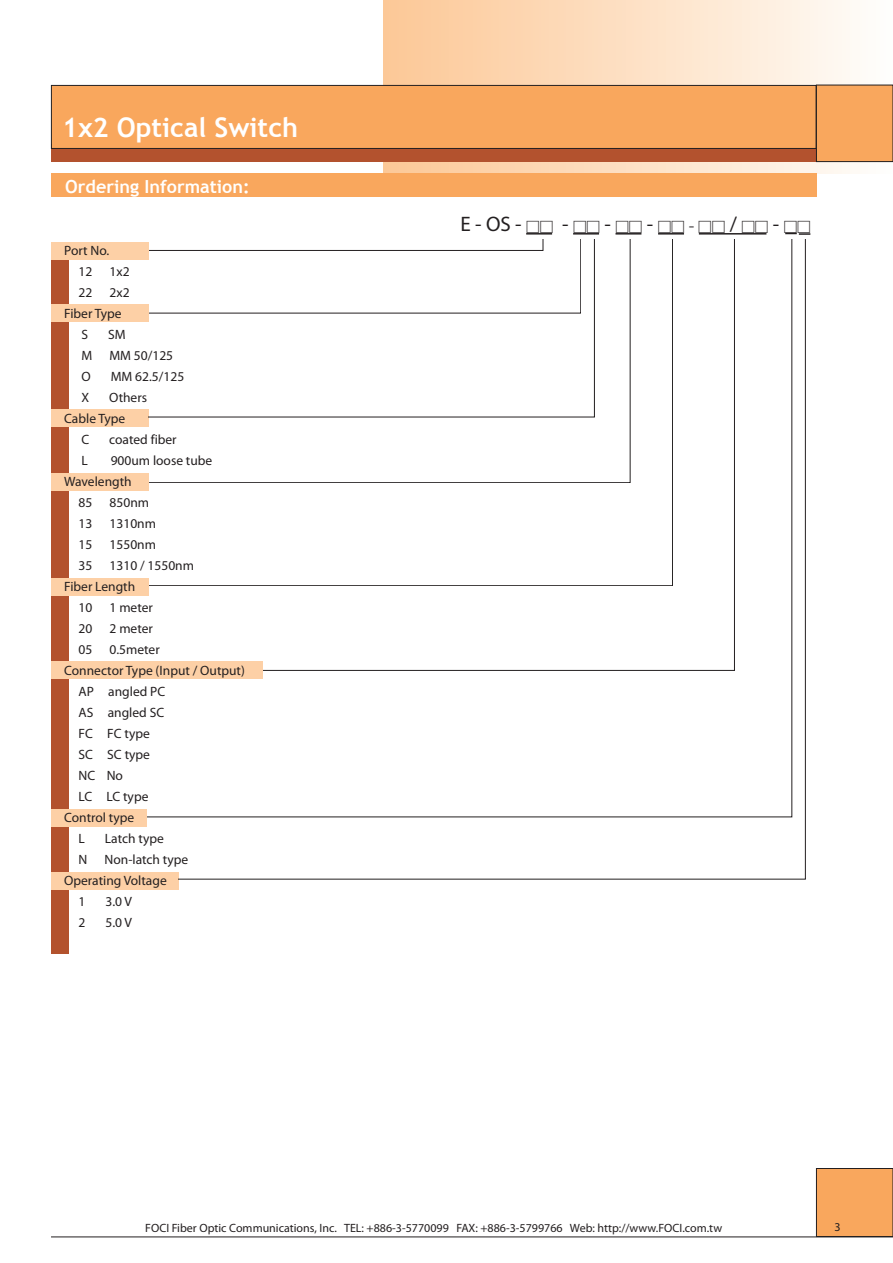
<style>
.page{position:relative;width:893px;height:1263px;background:#fff}
.page>*{position:absolute;margin:0;border:0;box-sizing:border-box;transform-origin:0 0}
.t1{font:700 27px "Trebuchet MS";color:#fff}
.t2{font:700 18px "Trebuchet MS";color:#fff}
.t3{font:13.5px/21px "Myriad Pro";color:#231f20;text-align:center}
.t4{font:13.5px "DF Hei Bd HK BF";color:#231f20}
.t5{font:12px "Myriad Pro";color:#231f20}
.s1{font-family:"Myriad Pro";font-size:21px}
</style>
<div class="page">
<div style="left:51px;top:259px;width:17px;height:695px;background:#b3522e"></div>
<div style="left:51px;top:873px;width:127px;height:17px;background:#fdd0a6"></div>
<div style="left:51px;top:810px;width:96px;height:17px;background:#fdd0a6"></div>
<div style="left:383px;top:0;width:510px;height:173px;background:linear-gradient(to right,#fcc795,#fdfbf8)"></div>
<div style="left:51px;top:145px;width:842px;height:17px;background:#b3522e"></div>
<div style="left:816px;top:85px;width:77px;height:77px;background:#f9a75d"></div>
<div style="left:816px;top:85px;width:77px;height:77px;border:1px solid #231f20"></div>
<div style="left:51px;top:85px;width:765px;height:64px;background:#f9a75d;border:1px solid #231f20"></div>
<div style="left:816px;top:1168px;width:77px;height:68px;background:#f9a75d"></div>
<div style="left:816px;top:1168px;width:77px;height:69px;border:1px solid #231f20"></div>
<div style="left:51px;top:173px;width:765px;height:24px;background:#f9a75d"></div>
<div style="left:51px;top:242px;width:98px;height:17px;background:#fdd0a6"></div>
<div style="left:51px;top:661px;width:212px;height:17px;background:#fdd0a6"></div>
<div style="left:51px;top:578px;width:98px;height:17px;background:#fdd0a6"></div>
<div style="left:51px;top:410px;width:98px;height:17px;background:#fdd0a6"></div>
<div style="left:51px;top:473px;width:98px;height:17px;background:#fdd0a6"></div>
<div style="left:51px;top:305px;width:98px;height:17px;background:#fdd0a6"></div>
<hr style="left:526px;top:233px;width:26px;height:2px;background:#231f20">
<hr style="left:658px;top:233px;width:26px;height:2px;background:#231f20">
<hr style="left:699px;top:233px;width:67px;height:2px;background:#231f20">
<hr style="left:615px;top:233px;width:26px;height:2px;background:#231f20">
<hr style="left:573px;top:233px;width:26px;height:2px;background:#231f20">
<hr style="left:51px;top:1236px;width:842px;height:1px;background:#231f20">
<svg style="left:785px;top:233px;width:25px;height:2px"></svg>
<svg style="left:178px;top:239px;width:628px;height:640px"></svg>
<h1 class="t1" style="left:62px;top:110px;width:237px">1x2 Optical Switch</h1>
<h2 class="t2" style="left:65px;top:176px;width:186px">Ordering Information:</h2>
<p class="t3" style="left:64px;top:240px;width:47px">Port No.<br>12</p>
<p class="t3" style="left:110px;top:261px;width:22px">1x2</p>
<p class="t3" style="left:79px;top:282px;width:15px">22</p>
<p class="t3" style="left:110px;top:282px;width:22px">2x2</p>
<p class="t3" style="left:64px;top:303px;width:59px">Fiber Type</p>
<p class="t3" style="left:81px;top:324px;width:8px">S</p>
<p class="t3" style="left:108px;top:324px;width:19px">SM</p>
<p class="t3" style="left:81px;top:345px;width:12px">M</p>
<p class="t3" style="left:109px;top:345px;width:65px">MM 50/125</p>
<p class="t3" style="left:81px;top:366px;width:11px">O</p>
<p class="t3" style="left:111px;top:366px;width:75px">MM 62.5/125</p>
<p class="t3" style="left:81px;top:387px;width:9px">X</p>
<p class="t3" style="left:109px;top:387px;width:40px">Others</p>
<p class="t3" style="left:64px;top:408px;width:63px">Cable Type</p>
<p class="t3" style="left:81px;top:429px;width:9px">C</p>
<p class="t3" style="left:109px;top:429px;width:69px">coated fiber</p>
<p class="t3" style="left:81px;top:450px;width:8px">L</p>
<p class="t3" style="left:111px;top:450px;width:103px">900um loose tube</p>
<p class="t3" style="left:64px;top:471px;width:69px">Wavelength</p>
<p class="t3" style="left:79px;top:492px;width:15px">85</p>
<p class="t3" style="left:110px;top:492px;width:41px">850nm</p>
<p class="t3" style="left:79px;top:513px;width:15px">13</p>
<p class="t3" style="left:110px;top:513px;width:48px">1310nm</p>
<p class="t3" style="left:79px;top:534px;width:15px">15</p>
<p class="t3" style="left:110px;top:534px;width:48px">1550nm</p>
<p class="t3" style="left:79px;top:555px;width:15px">35</p>
<p class="t3" style="left:110px;top:555px;width:86px">1310 / 1550nm</p>
<p class="t3" style="left:64px;top:576px;width:73px">Fiber Length</p>
<p class="t3" style="left:79px;top:597px;width:15px">10</p>
<p class="t3" style="left:110px;top:597px;width:45px">1 meter</p>
<p class="t3" style="left:79px;top:618px;width:15px">20</p>
<p class="t3" style="left:110px;top:618px;width:45px">2 meter</p>
<p class="t3" style="left:79px;top:639px;width:15px">05</p>
<p class="t3" style="left:110px;top:639px;width:52px">0.5meter</p>
<p class="t3" style="left:64px;top:660px;width:182px">Connector Type (Input / Output)</p>
<p class="t3" style="left:79px;top:681px;width:88px">AP angled PC</p>
<p class="t3" style="left:79px;top:702px;width:87px">AS angled SC</p>
<p class="t3" style="left:79px;top:723px;width:73px">FC FC type</p>
<p class="t3" style="left:79px;top:744px;width:73px">SC SC type</p>
<p class="t3" style="left:79px;top:765px;width:46px">NC No</p>
<p class="t3" style="left:79px;top:786px;width:71px">LC LC type</p>
<p class="t3" style="left:64px;top:807px;width:72px">Control type</p>
<p class="t3" style="left:79px;top:828px;width:8px">L</p>
<p class="t3" style="left:105px;top:828px;width:61px">Latch type</p>
<p class="t3" style="left:79px;top:849px;width:10px">N</p>
<p class="t3" style="left:105px;top:849px;width:85px">Non-latch type</p>
<p class="t3" style="left:64px;top:870px;width:104px">Operating Voltage</p>
<p class="t3" style="left:79px;top:891px;width:8px">1</p>
<p class="t3" style="left:105px;top:891px;width:28px">3.0 V</p>
<p class="t3" style="left:79px;top:912px;width:8px">2</p>
<p class="t3" style="left:105px;top:912px;width:28px">5.0 V</p>
<p class="t4" style="left:460px;top:220px;width:352px"><span class="s1">E - OS -</span> □□ <span class="s1">-</span> □□ <span class="s1">-</span> □□ <span class="s1">-</span> □□ - □□ <span class="s1">/</span> □□ <span class="s1">-</span> □□</p>
<p class="t5" style="left:145px;top:1220px;width:578px">FOCI Fiber Optic Communications, Inc. TEL: +886-3-5770099 FAX: +886-3-5799766 Web: http://www.FOCI.com.tw</p>
<p class="t5" style="left:835px;top:1219px;width:8px">3</p>
</div>
